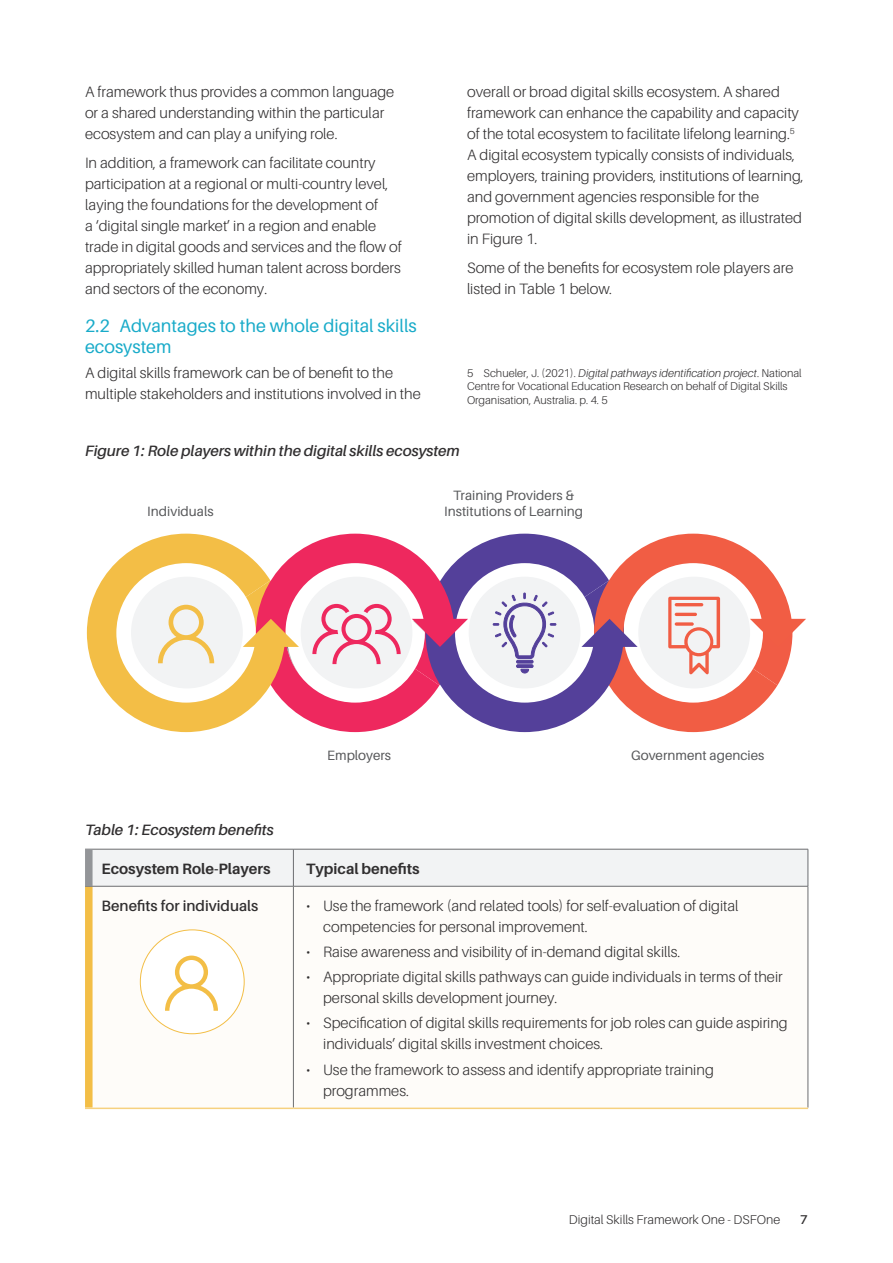
<style>
.page{position:relative;width:893px;height:1263px;background:#fff}
.page>*{position:absolute;margin:0;border:0;box-sizing:border-box;transform-origin:0 0}
.t1{font:18px/21px "Aileron";color:#19abc9}
.t2{font:300 15px/21px "Aileron";color:#312f30}
.t3{font:italic 600 15px "Aileron";color:#312f30}
.t4{font:700 15px "Aileron";color:#312f30}
.t5{font:600 15px "Aileron";color:#312f30}
.t6{font:13.5px/16.5px "Aileron";color:#57585a;text-align:center}
.t7{font:300 12.75px "Aileron";color:#312f30}
.t8{font:600 12.75px "Aileron";color:#312f30}
.t9{font:300 11.25px/13.5px "Aileron";color:#312f30}
.s1{font-style:italic}
</style>
<div class="page">
<svg style="left:87px;top:534px;width:719px;height:198px"></svg>
<svg style="left:675px;top:622px;width:19px;height:4px"></svg>
<hr style="left:675px;top:613px;width:22px;height:3px;background:#f15d44;border-radius:2px">
<hr style="left:675px;top:603px;width:28px;height:3px;background:#f15d44;border-radius:2px">
<div style="left:93px;top:850px;width:715px;height:36px;background:#f2f3f4"></div>
<svg style="left:139px;top:887px;width:669px;height:220px"></svg>
<div style="left:85px;top:886px;width:8px;height:221px;background:#f3be46"></div>
<hr style="left:293px;top:886px;width:1px;height:221px;background:#6c6d70">
<hr style="left:808px;top:886px;width:1px;height:221px;background:#6c6d70">
<hr style="left:85px;top:849px;width:208px;height:1px;background:#6c6d70">
<hr style="left:293px;top:849px;width:515px;height:1px;background:#6c6d70">
<hr style="left:293px;top:849px;width:1px;height:37px;background:#6c6d70">
<hr style="left:808px;top:849px;width:1px;height:37px;background:#6c6d70">
<hr style="left:85px;top:886px;width:208px;height:1px;background:#6c6d70">
<hr style="left:293px;top:886px;width:515px;height:1px;background:#6c6d70">
<hr style="left:85px;top:1107px;width:208px;height:2px;background:#f6d17f">
<hr style="left:293px;top:1107px;width:515px;height:2px;background:#f6d17f">
<div style="left:85px;top:849px;width:8px;height:37px;background:#939598"></div>
<div style="left:140px;top:930px;width:104px;height:104px;background:#fff;border-radius:50%"></div>
<svg style="left:165px;top:955px;width:53px;height:56px"></svg>
<p class="t2" style="left:85px;top:81px;width:311px">A framework thus provides a common language or a shared understanding within the particular ecosystem and can play a unifying role.</p>
<p class="t2" style="left:85px;top:153px;width:318px">In addition, a framework can facilitate country participation at a regional or multi-country level, laying the foundations for the development of<br>a ‘digital single market’ in a region and enable trade in digital goods and services and the flow of appropriately skilled human talent across borders and sectors of the economy.</p>
<p class="t1" style="left:85px;top:316px;width:333px">2.2 Advantages to the whole digital skills ecosystem</p>
<p class="t2" style="left:85px;top:363px;width:337px">A digital skills framework can be of benefit to the multiple stakeholders and institutions involved in the</p>
<p class="t2" style="left:467px;top:81px;width:338px">overall or broad digital skills ecosystem. A shared framework can enhance the capability and capacity of the total ecosystem to facilitate lifelong learning.<sup>5<br></sup>A digital ecosystem typically consists of individuals, employers, training providers, institutions of learning, and government agencies responsible for the promotion of digital skills development, as illustrated in Figure 1.</p>
<p class="t2" style="left:467px;top:258px;width:328px">Some of the benefits for ecosystem role players are listed in Table 1 below.</p>
<p class="t9" style="left:467px;top:366px;width:336px">5 Schueler, J. (2021). <span class="s1">Digital pathways identification project</span>. National<br>Centre for Vocational Education Research on behalf of Digital Skills<br>Organisation, Australia. p. 4. 5</p>
<p class="t3" style="left:85px;top:443px;width:376px">Figure 1: Role players within the digital skills ecosystem</p>
<p class="t6" style="left:147px;top:503px;width:68px">Individuals</p>
<p class="t6" style="left:444px;top:487px;width:140px">Training Providers &amp;<br>Institutions of Learning</p>
<p class="t6" style="left:327px;top:747px;width:65px">Employers</p>
<p class="t6" style="left:631px;top:747px;width:135px">Government agencies</p>
<p class="t3" style="left:85px;top:821px;width:190px">Table 1: Ecosystem benefits</p>
<p class="t4" style="left:102px;top:860px;width:171px">Ecosystem Role-Players</p>
<p class="t4" style="left:306px;top:860px;width:115px">Typical benefits</p>
<p class="t5" style="left:102px;top:897px;width:158px">Benefits for individuals</p>
<p class="t2" style="left:323px;top:895px;width:417px;text-indent:-17px">• Use the framework (and related tools) for self-evaluation of digital competencies for personal improvement.</p>
<p class="t2" style="left:306px;top:941px;width:376px">• Raise awareness and visibility of in-demand digital skills.</p>
<p class="t2" style="left:323px;top:966px;width:461px;text-indent:-17px">• Appropriate digital skills pathways can guide individuals in terms of their personal skills development journey.</p>
<p class="t2" style="left:323px;top:1013px;width:466px;text-indent:-17px">• Specification of digital skills requirements for job roles can guide aspiring individuals’ digital skills investment choices.</p>
<p class="t2" style="left:323px;top:1059px;width:392px;text-indent:-17px">• Use the framework to assess and identify appropriate training programmes.</p>
<p class="t7" style="left:569px;top:1212px;width:213px">Digital Skills Framework One - DSFOne</p>
<p class="t8" style="left:800px;top:1212px;width:9px">7</p>
</div>
